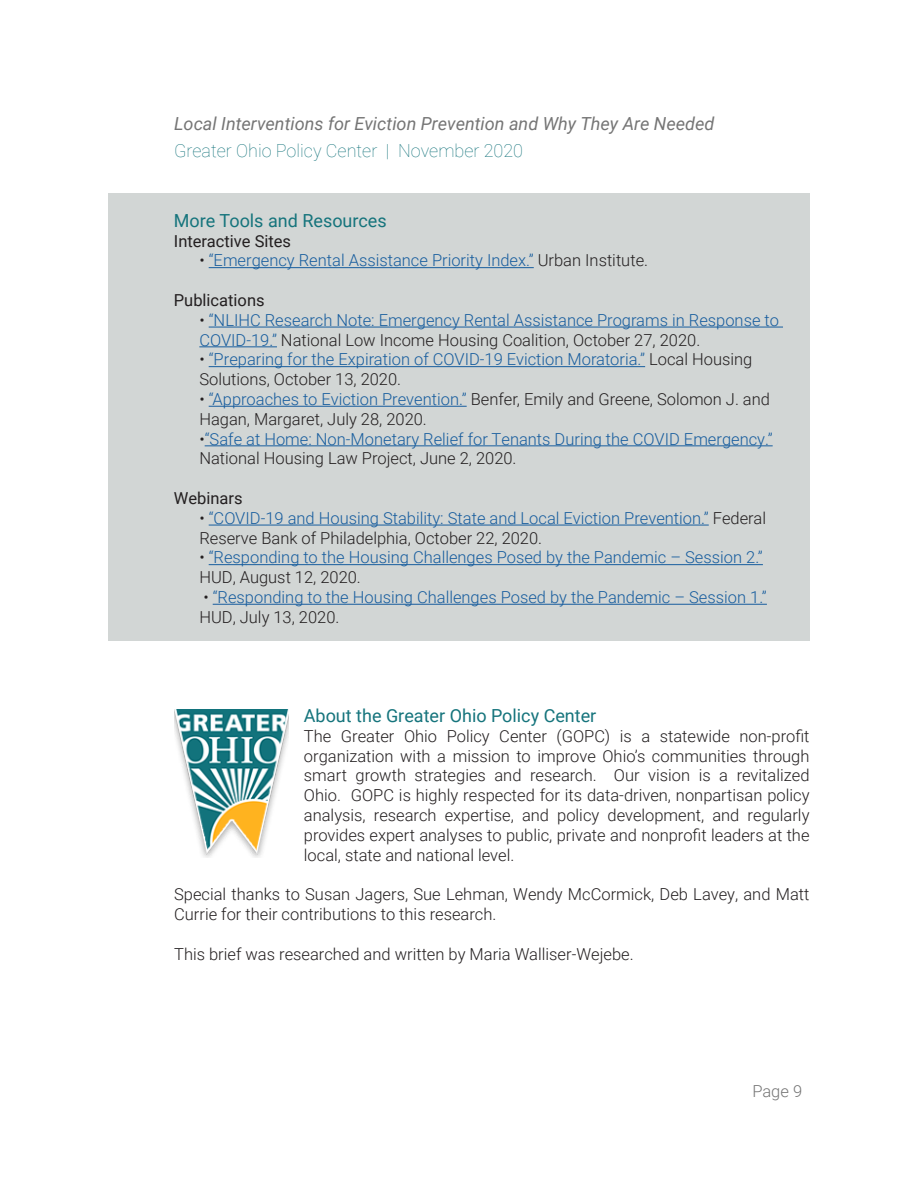
<style>
.page{position:relative;width:918px;height:1188px;background:#fff}
.page>*{position:absolute;margin:0;border:0;box-sizing:border-box;transform-origin:0 0}
.t1{font:italic 18px "Roboto";color:#757575}
.t2{font:18px "Roboto";color:#15747c}
.t3{font:100 18px "Roboto";color:#15747c}
.t4{font:300 16.5px/19.8px "Roboto";color:#175d9e}
.t5{font:300 16.5px/19.8px "Roboto";color:#231f20}
.t6{font:16.5px "Roboto";color:#231f20}
.t7{font:300 16.5px "Roboto";color:#757575}
.s1{color:#231f20}
.s2{color:#175d9e}
</style>
<div class="page">
<div style="left:108px;top:193px;width:702px;height:448px;background:#d2d6d5"></div>
<hr style="left:209px;top:267px;width:325px;height:1px;background:#175d9e">
<hr style="left:209px;top:327px;width:574px;height:1px;background:#175d9e">
<hr style="left:199px;top:346px;width:78px;height:1px;background:#175d9e">
<hr style="left:209px;top:366px;width:436px;height:1px;background:#175d9e">
<hr style="left:209px;top:406px;width:258px;height:1px;background:#175d9e">
<hr style="left:205px;top:445px;width:568px;height:1px;background:#175d9e">
<hr style="left:209px;top:525px;width:500px;height:1px;background:#175d9e">
<hr style="left:209px;top:564px;width:554px;height:1px;background:#175d9e">
<hr style="left:213px;top:604px;width:554px;height:1px;background:#175d9e">
<img style="left:175px;top:710px;width:114px;height:148px">
<p class="t1" style="left:174px;top:111px;width:542px">Local Interventions for Eviction Prevention and Why They Are Needed</p>
<p class="t3" style="left:174px;top:138px;width:350px">Greater Ohio Policy Center | November 2020</p>
<p class="t2" style="left:174px;top:208px;width:214px">More Tools and Resources</p>
<p class="t6" style="left:174px;top:229px;width:119px">Interactive Sites</p>
<p class="t4" style="left:199px;top:250px;width:450px"><span class="s1">•</span> “Emergency Rental Assistance Priority Index.” <span class="s1">Urban Institute.</span></p>
<p class="t6" style="left:174px;top:289px;width:92px">Publications</p>
<p class="t4" style="left:199px;top:309px;width:581px"><span class="s1">•</span> “NLIHC Research Note: Emergency Rental Assistance Programs in Response to<br>COVID-19.” <span class="s1">National Low Income Housing Coalition, October 27, 2020.</span></p>
<p class="t4" style="left:199px;top:349px;width:555px"><span class="s1">•</span> “Preparing for the Expiration of COVID-19 Eviction Moratoria.” <span class="s1">Local Housing<br>Solutions, October 13, 2020.</span></p>
<p class="t5" style="left:199px;top:389px;width:572px">• <span class="s2">“Approaches to Eviction Prevention.”</span> Benfer, Emily and Greene, Solomon J. and<br>Hagan, Margaret, July 28, 2020.</p>
<p class="t4" style="left:199px;top:428px;width:575px"><span class="s1">•</span>“Safe at Home: Non-Monetary Relief for Tenants During the COVID Emergency.”<br><span class="s1">National Housing Law Project, June 2, 2020.</span></p>
<p class="t6" style="left:174px;top:487px;width:70px">Webinars</p>
<p class="t4" style="left:199px;top:507px;width:568px"><span class="s1">•</span> “COVID-19 and Housing Stability: State and Local Eviction Prevention.” <span class="s1">Federal<br>Reserve Bank of Philadelphia, October 22, 2020.</span></p>
<p class="t4" style="left:199px;top:547px;width:565px"><span class="s1">•</span> “Responding to the Housing Challenges Posed by the Pandemic – Session 2.”<br><span class="s1">HUD, August 12, 2020.</span></p>
<p class="t4" style="left:199px;top:587px;width:569px"><span class="s1">•</span> “Responding to the Housing Challenges Posed by the Pandemic – Session 1.”<br><span class="s1">HUD, July 13, 2020.</span></p>
<p class="t2" style="left:304px;top:703px;width:294px">About the Greater Ohio Policy Center</p>
<p class="t5" style="left:304px;top:725px;width:507px;text-align:justify">The Greater Ohio Policy Center (GOPC) is a statewide non-profit organization with a mission to improve Ohio’s communities through smart growth strategies and research. Our vision is a revitalized Ohio. GOPC is highly respected for its data-driven, nonpartisan policy analysis, research expertise, and policy development, and regularly provides expert analyses to public, private and nonprofit leaders at the local, state and national level.</p>
<p class="t5" style="left:174px;top:884px;width:637px">Special thanks to Susan Jagers, Sue Lehman, Wendy McCormick, Deb Lavey, and Matt<br>Currie for their contributions to this research.</p>
<p class="t5" style="left:174px;top:943px;width:461px">This brief was researched and written by Maria Walliser-Wejebe.</p>
<p class="t7" style="left:752px;top:1079px;width:51px">Page 9</p>
</div>
